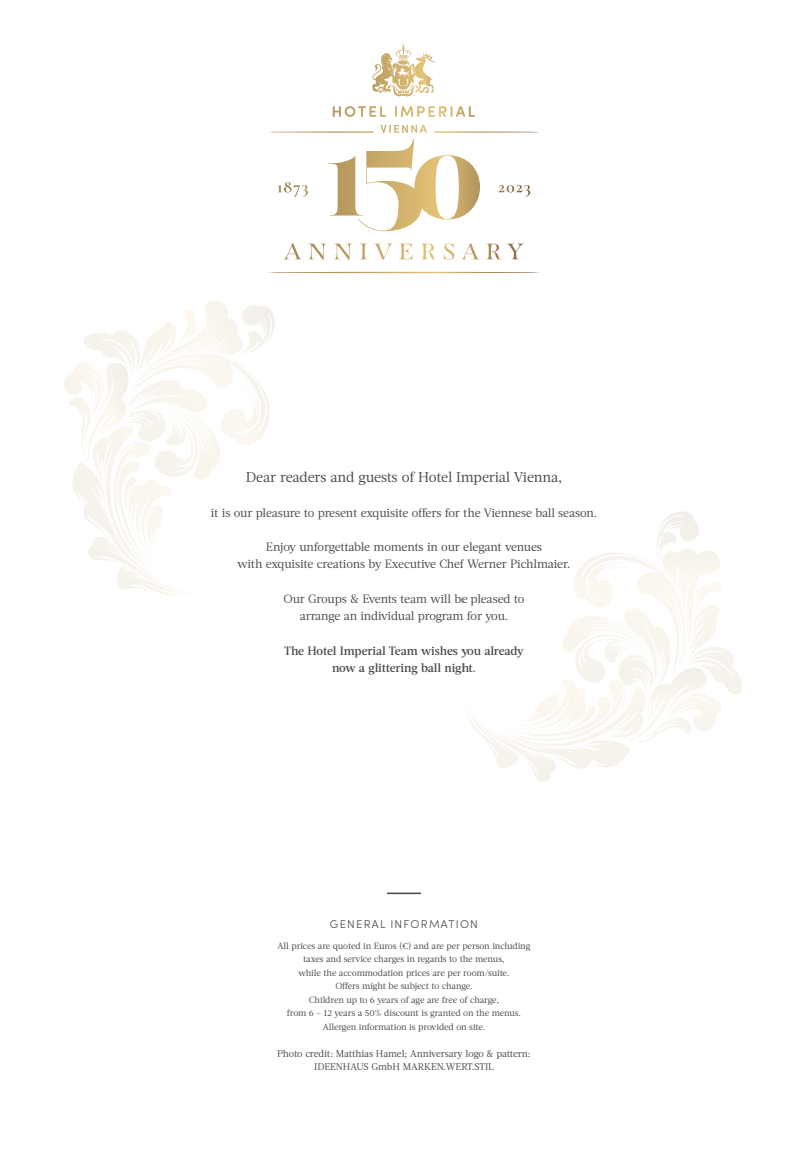
<style>
.page{position:relative;width:808px;height:1149px;background:#fff}
.page>*{position:absolute;margin:0;border:0;box-sizing:border-box;transform-origin:0 0}
.t1{font:14.25px "Acta";letter-spacing:-.015em;color:#484647}
.t2{font:12px/17.2px "Acta";letter-spacing:-.015em;color:#484647;text-align:center}
.t3{font:500 12px "Acta";letter-spacing:-.015em;color:#484647}
.t4{font:300 11.25px "Sofia Pro";letter-spacing:.11em;color:#484647}
.t5{font:9.75px "Acta";letter-spacing:-.01em;color:#484647}
.t6{font:9px/13.5px "Acta";letter-spacing:-.01em;color:#484647;text-align:center}
</style>
<div class="page">
<svg style="left:496px;top:667px;width:230px;height:80px"></svg>
<svg style="left:654px;top:511px;width:46px;height:109px"></svg>
<hr style="left:387px;top:892px;width:34px;height:1px;background:#484647">
<svg style="left:268px;top:106px;width:272px;height:125px"></svg>
<svg style="left:373px;top:44px;width:51px;height:53px"></svg>
<svg style="left:64px;top:301px;width:211px;height:280px"></svg>
<p class="t1" style="left:246px;top:468px;width:318px">Dear readers and guests of Hotel Imperial Vienna,</p>
<p class="t2" style="left:211px;top:503px;width:388px">it is our pleasure to present exquisite ofers for the Viennese ball season.</p>
<p class="t2" style="left:237px;top:538px;width:334px">Enjoy unforgettable moments in our elegant venues<br>with exquisite creations by Executive Chef Werner Pichlmaier.</p>
<h2 class="t2" style="left:283px;top:590px;width:242px">Our Groups &amp; Events team will be pleased to arrange an individual program for you.</h2>
<p class="t3" style="left:284px;top:643px;width:241px">The Hotel Imperial Team wishes you already</p>
<p class="t3" style="left:332px;top:660px;width:145px">now a glittering ball night.</p>
<p class="t4" style="left:330px;top:915px;width:150px">GENERAL INFORMATION</p>
<p class="t6" style="left:277px;top:938px;width:254px">All prices are quoted in Euros (€) and are per person including taxes and service charges in regards to the menus,<br>while the accommodation prices are per room/suite.<br>Ofers might be subject to change.<br>Children up to 6 years of age are free of charge,<br>from 6 – 12 years a 50% discount is granted on the menus.<br>Allergen information is provided on site.</p>
<p class="t5" style="left:277px;top:1047px;width:255px">Photo credit: Matthias Hamel; Anniversary logo &amp; pattern:</p>
<p class="t5" style="left:314px;top:1060px;width:181px">IDEENHAUS GmbH MARKEN.WERT.STIL</p>
</div>
